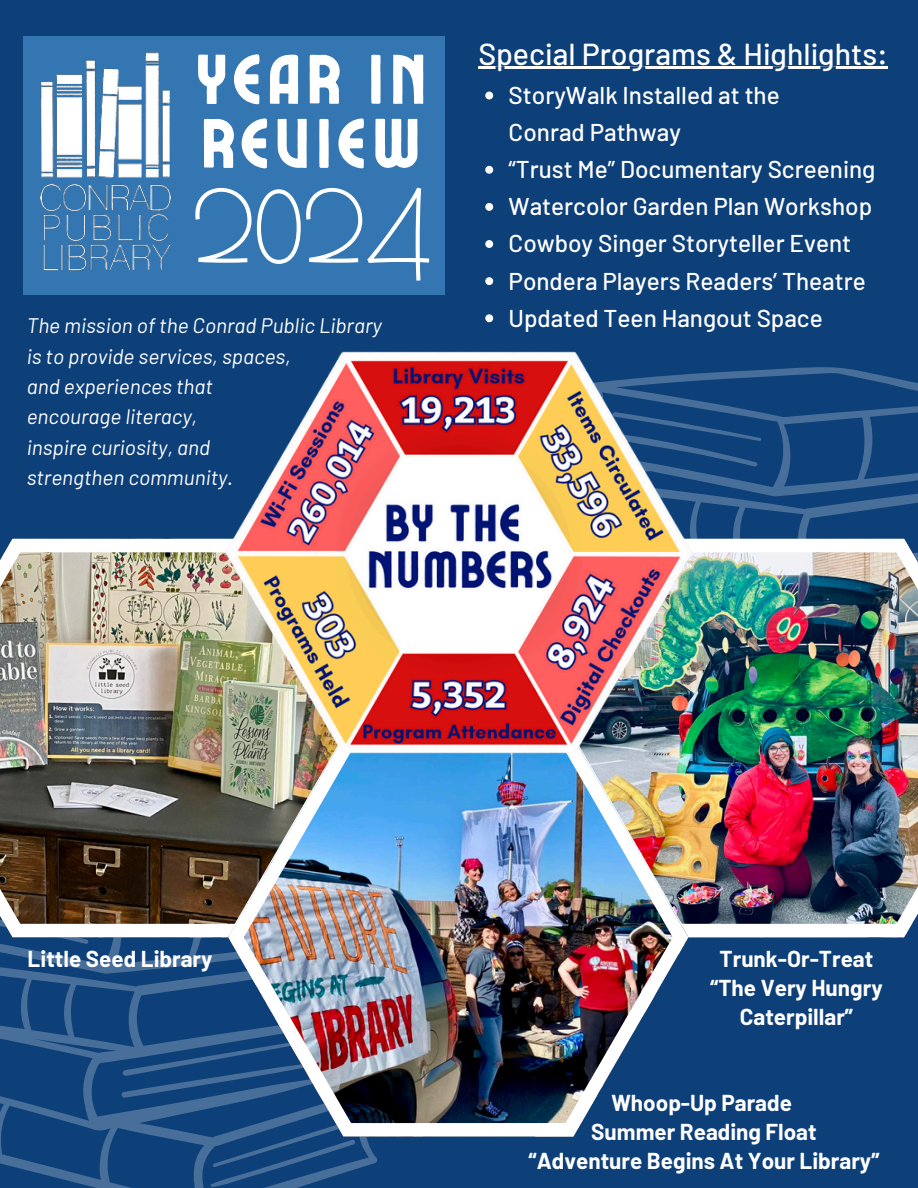
<style>
.page{position:relative;width:918px;height:1188px;background:#0d3f79}
.page>*{position:absolute;margin:0;border:0;box-sizing:border-box;transform-origin:0 0}
.t1{font:108px "Vibes";color:#fff}
.t2{font:70.05px/64.2px "Ayr Lucidity Condensed";letter-spacing:.05em;color:#fff}
.t3{font:500 30.3px "Barlow";color:#fff}
.t4{font:500 24.3px/37.2px "Barlow";color:#fff}
.t5{font:700 22.5px/29.2px "Barlow";color:#fff;text-align:center}
.t6{font:italic 21px "Barlow";color:#fff}
</style>
<div class="page">
<svg style="left:735px;top:367px;width:183px;height:172px"></svg>
<svg style="left:0;top:937px;width:377px;height:251px"></svg>
<img style="left:0;top:539px;width:228px;height:398px">
<img style="left:688px;top:539px;width:230px;height:398px">
<img style="left:228px;top:759px;width:460px;height:377px">
<svg style="left:649px;top:868px;width:34px;height:33px"></svg>
<div style="left:24px;top:36px;width:421px;height:259px;background:#3376b1"></div>
<img style="left:23px;top:40px;width:148px;height:243px">
<img style="left:183px;top:351px;width:552px;height:408px">
<hr style="left:478px;top:67px;width:410px;height:2px;background:#fff">
<svg style="left:485px;top:92px;width:8px;height:7px"></svg>
<svg style="left:485px;top:166px;width:8px;height:8px"></svg>
<svg style="left:485px;top:203px;width:8px;height:8px"></svg>
<svg style="left:485px;top:240px;width:8px;height:8px"></svg>
<svg style="left:485px;top:277px;width:8px;height:8px"></svg>
<svg style="left:485px;top:314px;width:8px;height:8px"></svg>
<h2 class="t2" style="left:195px;top:44px;width:235px">YEAR IN<br>REVIEW</h2>
<p class="t1" style="left:192px;top:162px;width:240px">2024</p>
<p class="t6" style="left:27px;top:312px;width:357px">The mission of the Conrad Public Library</p>
<p class="t6" style="left:27px;top:343px;width:265px">is to provide services, spaces,</p>
<p class="t6" style="left:27px;top:373px;width:188px">and experiences that</p>
<p class="t6" style="left:27px;top:403px;width:172px">encourage literacy,</p>
<p class="t6" style="left:27px;top:434px;width:185px">inspire curiosity, and</p>
<p class="t6" style="left:27px;top:464px;width:208px">strengthen community.</p>
<p class="t3" style="left:478px;top:34px;width:411px">Special Programs &amp; Highlights:</p>
<p class="t4" style="left:509px;top:76px;width:273px">StoryWalk Installed at the<br>Conrad Pathway</p>
<p class="t4" style="left:509px;top:150px;width:368px">“Trust Me” Documentary Screening</p>
<p class="t4" style="left:509px;top:187px;width:365px">Watercolor Garden Plan Workshop</p>
<p class="t4" style="left:509px;top:224px;width:344px">Cowboy Singer Storyteller Event</p>
<p class="t4" style="left:509px;top:261px;width:359px">Pondera Players Readers’ Theatre</p>
<p class="t4" style="left:509px;top:298px;width:316px">Updated Teen Hangout Space</p>
<p class="t5" style="left:28px;top:943px;width:186px">Little Seed Library</p>
<p class="t5" style="left:710px;top:943px;width:174px">Trunk-Or-Treat “The Very Hungry<br>Caterpillar”</p>
<p class="t5" style="left:529px;top:1087px;width:352px">Whoop-Up Parade<br>Summer Reading Float<br>“Adventure Begins At Your Library”</p>
</div>
